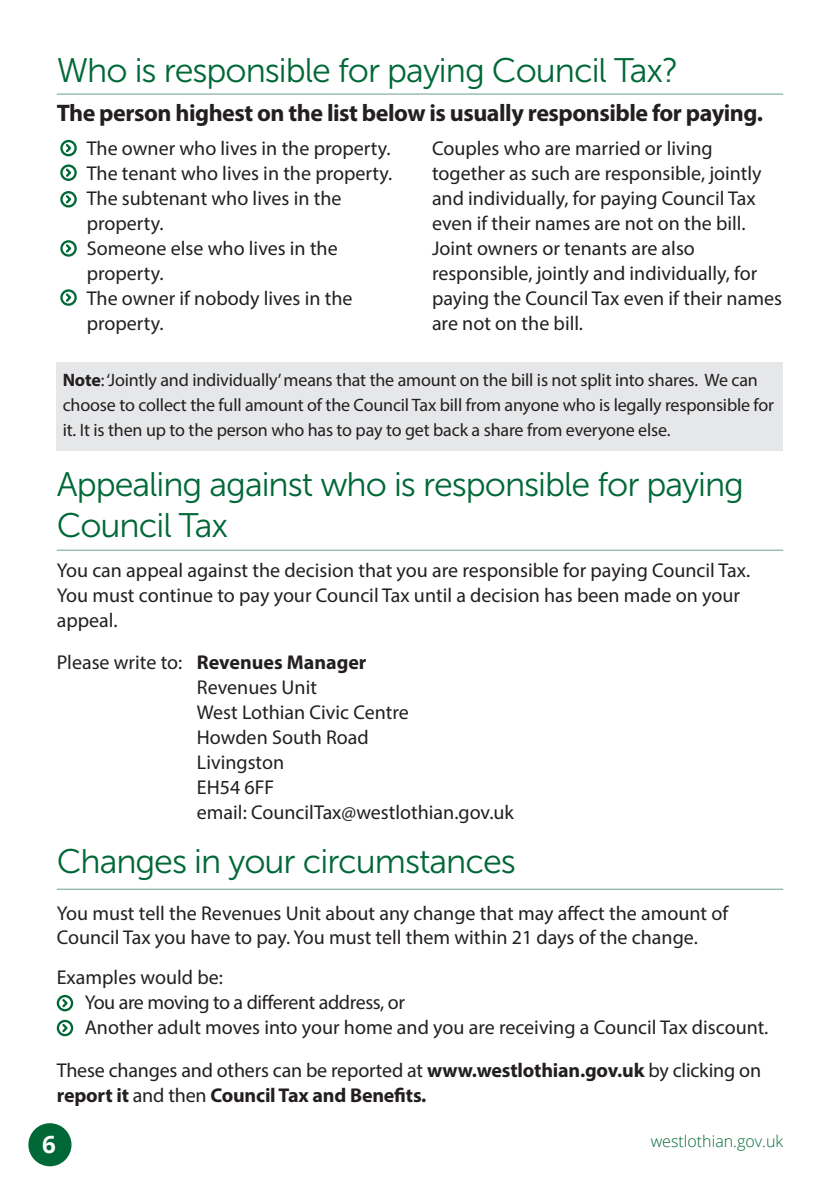
<style>
.page{position:relative;width:840px;height:1191px;background:#fff}
.page>*{position:absolute;margin:0;border:0;box-sizing:border-box;transform-origin:0 0}
.t1{font:34px/40.8px "Museo Sans 300";letter-spacing:-.03em;color:#006837}
.t2{font:700 24px "Myriad Pro";letter-spacing:-.02em;color:#231f20}
.t3{font:700 24px "Open Sans";color:#fff}
.t4{font:20px/25px "Myriad Pro";color:#231f20}
.t5{font:20px "Myriad Pro";letter-spacing:-.02em;color:#231f20}
.t6{font:700 20px "Myriad Pro";color:#231f20}
.t7{font:18px/25px "Myriad Pro";letter-spacing:-.01em;color:#231f20}
.t8{font:300 16px "Open Sans";color:#006837}
.s1{font-weight:700}
.s2{font-weight:400}
</style>
<div class="page">
<div style="left:28px;top:1123px;width:43px;height:43px;background:#006837;border-radius:50%"></div>
<hr style="left:57px;top:94px;width:725px;height:1px;background:#6a9f92">
<hr style="left:57px;top:549px;width:725px;height:1px;background:#6a9f92">
<hr style="left:57px;top:888px;width:725px;height:1px;background:#6a9f92">
<div style="left:57px;top:362px;width:725px;height:89px;background:#e6e7e9"></div>
<svg style="left:64px;top:143px;width:9px;height:10px"></svg>
<div style="left:60px;top:140px;width:17px;height:16px;border:2px solid #006837;border-radius:50%"></div>
<svg style="left:64px;top:167px;width:9px;height:11px"></svg>
<div style="left:60px;top:164px;width:17px;height:17px;border:2px solid #006837;border-radius:50%"></div>
<svg style="left:64px;top:194px;width:9px;height:10px"></svg>
<div style="left:60px;top:191px;width:17px;height:16px;border:2px solid #006837;border-radius:50%"></div>
<svg style="left:64px;top:243px;width:9px;height:11px"></svg>
<div style="left:60px;top:240px;width:17px;height:17px;border:2px solid #006837;border-radius:50%"></div>
<svg style="left:64px;top:292px;width:9px;height:11px"></svg>
<div style="left:60px;top:289px;width:17px;height:17px;border:2px solid #006837;border-radius:50%"></div>
<svg style="left:60px;top:998px;width:10px;height:10px"></svg>
<div style="left:57px;top:995px;width:16px;height:16px;border:2px solid #006837;border-radius:50%"></div>
<svg style="left:60px;top:1022px;width:10px;height:11px"></svg>
<div style="left:57px;top:1019px;width:16px;height:17px;border:2px solid #006837;border-radius:50%"></div>
<p class="t1" style="left:57px;top:50px;width:623px">Who is responsible for paying Council Tax?</p>
<p class="t2" style="left:57px;top:97px;width:707px">The person highest on the list below is usually responsible for paying.</p>
<p class="t4" style="left:87px;top:135px;width:305px">The owner who lives in the property.</p>
<p class="t4" style="left:87px;top:160px;width:307px">The tenant who lives in the property.</p>
<p class="t4" style="left:87px;top:185px;width:256px">The subtenant who lives in the</p>
<p class="t4" style="left:87px;top:210px;width:78px">property.</p>
<p class="t4" style="left:87px;top:235px;width:252px">Someone else who lives in the</p>
<p class="t4" style="left:87px;top:260px;width:78px">property.</p>
<p class="t4" style="left:87px;top:285px;width:267px">The owner if nobody lives in the</p>
<p class="t4" style="left:87px;top:310px;width:78px">property.</p>
<p class="t4" style="left:432px;top:135px;width:331px">Couples who are married or living together as such are responsible, jointly and individually, for paying Council Tax even if their names are not on the bill.</p>
<p class="t4" style="left:432px;top:235px;width:351px">Joint owners or tenants are also responsible, jointly and individually, for paying the Council Tax even if their names are not on the bill.</p>
<p class="t7" style="left:63px;top:367px;width:712px"><span class="s1">Note</span>: ‘Jointly and individually’ means that the amount on the bill is not split into shares. We can choose to collect the full amount of the Council Tax bill from anyone who is legally responsible for it. It is then up to the person who has to pay to get back a share from everyone else.</p>
<p class="t1" style="left:57px;top:464px;width:688px">Appealing against who is responsible for paying<br>Council Tax</p>
<p class="t4" style="left:57px;top:558px;width:694px">You can appeal against the decision that you are responsible for paying Council Tax.<br>You must continue to pay your Council Tax until a decision has been made on your appeal.</p>
<p class="t6" style="left:57px;top:649px;width:311px"><span class="s2">Please write to:</span> Revenues Manager</p>
<p class="t4" style="left:197px;top:675px;width:121px">Revenues Unit</p>
<p class="t4" style="left:197px;top:700px;width:213px">West Lothian Civic Centre</p>
<p class="t4" style="left:197px;top:725px;width:173px">Howden South Road</p>
<p class="t4" style="left:197px;top:750px;width:89px">Livingston</p>
<p class="t4" style="left:197px;top:775px;width:318px">EH54 6FF<br>email: CouncilTax@westlothian.gov.uk</p>
<p class="t1" style="left:57px;top:841px;width:460px">Changes in your circumstances</p>
<p class="t4" style="left:57px;top:901px;width:672px;line-height:24px">You must tell the Revenues Unit about any change that may affect the amount of<br>Council Tax you have to pay. You must tell them within 21 days of the change.</p>
<p class="t4" style="left:57px;top:965px;width:167px">Examples would be:</p>
<p class="t5" style="left:85px;top:990px;width:321px">You are moving to a different address, or</p>
<p class="t4" style="left:85px;top:1015px;width:684px">Another adult moves into your home and you are receiving a Council Tax discount.</p>
<p class="t4" style="left:57px;top:1058px;width:705px">These changes and others can be reported at <span class="s1">www.westlothian.gov.uk</span> by clicking on <span class="s1">report it</span> and then <span class="s1">Council Tax and Benefits.</span></p>
<p class="t3" style="left:42px;top:1126px;width:15px">6</p>
<p class="t8" style="left:650px;top:1129px;width:134px">westlothian.gov.uk</p>
</div>
